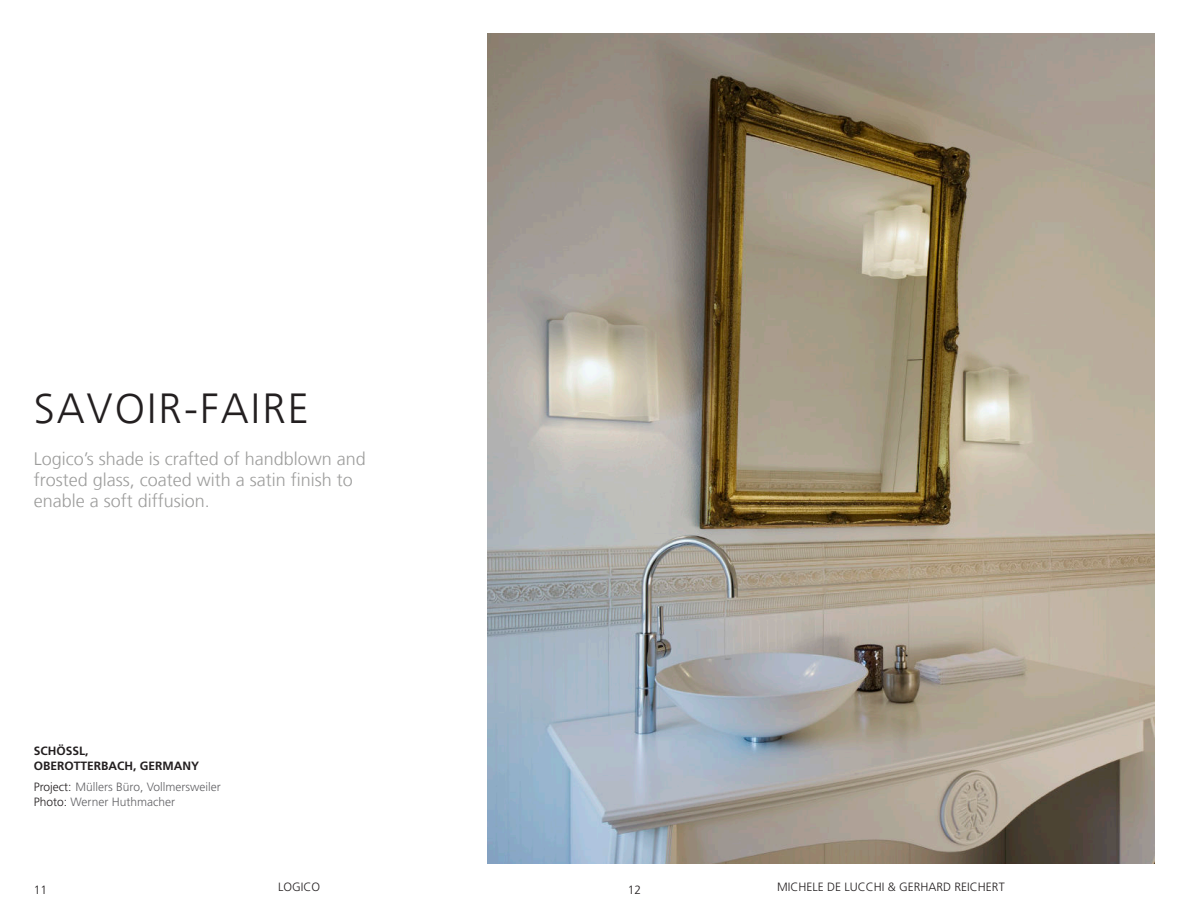
<style>
.page{position:relative;width:1188px;height:918px;background:#fff}
.page>*{position:absolute;margin:0;border:0;box-sizing:border-box;transform-origin:0 0}
.t1{font:300 42px "Frutiger LT";letter-spacing:.05em;color:#231f20}
.t2{font:300 18px/21px "Frutiger LT";color:#9d9d9c}
.t3{font:300 12px/14.4px "Frutiger";color:#636366}
.t4{font:300 12px "Frutiger";color:#231f20}
.t5{font:700 12px/14.4px "Frutiger";color:#231f20}
.s1{color:#231f20}
</style>
<div class="page">
<img style="left:488px;top:34px;width:666px;height:830px">
<h1 class="t1" style="left:34px;top:391px;width:277px">SAVOIR-FAIRE</h1>
<p class="t2" style="left:34px;top:449px;width:334px">Logico’s shade is crafted of handblown and frosted glass, coated with a satin finish to enable a soft diffusion.</p>
<p class="t5" style="left:34px;top:744px;width:167px">SCHÖSSL,<br>OBEROTTERBACH, GERMANY</p>
<p class="t3" style="left:34px;top:781px;width:188px"><span class="s1">Project:</span> Müllers Büro, Vollmersweiler<br><span class="s1">Photo:</span> Werner Huthmacher</p>
<p class="t4" style="left:278px;top:880px;width:43px">LOGICO</p>
<p class="t4" style="left:777px;top:880px;width:229px">MICHELE DE LUCCHI &amp; GERHARD REICHERT</p>
<p class="t4" style="left:34px;top:885px;width:15px">11</p>
<p class="t4" style="left:628px;top:885px;width:15px">12</p>
</div>
